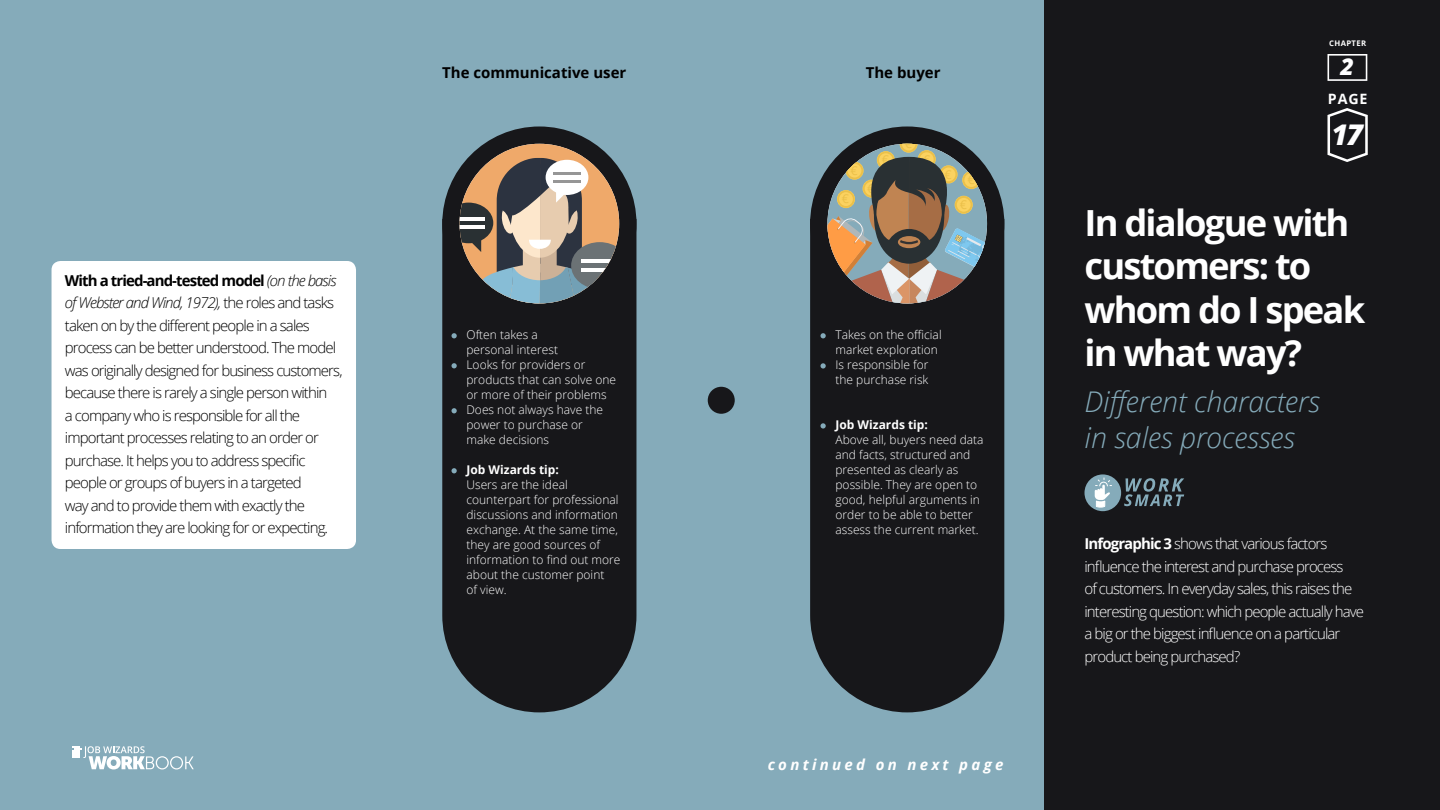
<style>
.page{position:relative;width:1440px;height:810px;background:#fff}
.page>*{position:absolute;margin:0;border:0;box-sizing:border-box;transform-origin:0 0}
.t1{font:700 36px/43.5px "Open Sans";letter-spacing:-.05em;color:#fff}
.t2{font:italic 300 28.5px/36px "Open Sans";color:#85abba}
.t3{font:italic 800 28.5px "Open Sans";color:#fff}
.t4{font:italic 800 23.25px "Open Sans";color:#fff}
.t5{font:300 15px/22.5px "Open Sans";letter-spacing:-.06em;color:#000}
.t6{font:300 15px/22.5px "Open Sans";letter-spacing:-.06em;color:#fff}
.t7{font:700 15px "Open Sans";color:#000}
.t8{font:italic 700 15px "Open Sans";letter-spacing:.22em;color:#fff}
.t9{font:700 14.25px "Open Sans";color:#fff}
.t10{font:300 12px/15px "Open Sans";color:#fff}
.t11{font:700 12px "Open Sans";color:#fff}
.t12{font:700 7.73px "Open Sans";letter-spacing:.05em;color:#fff}
.s1{font-weight:700}
.s2{font-style:italic}
</style>
<div class="page">
<div style="left:0;top:0;width:1044px;height:810px;background:#85abba"></div>
<div style="left:1044px;top:0;width:396px;height:810px;background:#17171a"></div>
<svg style="left:72px;top:746px;width:122px;height:23px"></svg>
<div style="left:52px;top:261px;width:304px;height:288px;background:#fff;border-radius:9px"></div>
<div style="left:1084px;top:474px;width:37px;height:37px;background:#85abba;border-radius:50%"></div>
<svg style="left:1095px;top:477px;width:17px;height:30px"></svg>
<svg style="left:1124px;top:478px;width:60px;height:28px"></svg>
<div style="left:442px;top:126px;width:194px;height:195px;background:#17171a;border-radius:50%"></div>
<div style="left:810px;top:126px;width:194px;height:195px;background:#17171a;border-radius:50%"></div>
<div style="left:442px;top:219px;width:194px;height:493px;background:#17171a"></div>
<svg style="left:459px;top:144px;width:160px;height:160px"></svg>
<svg style="left:581px;top:259px;width:37px;height:4px"></svg>
<hr style="left:581px;top:269px;width:37px;height:3px;background:#fff">
<div style="left:810px;top:222px;width:194px;height:490px;background:#17171a"></div>
<div style="left:708px;top:387px;width:27px;height:27px;background:#17171a;border-radius:50%"></div>
<svg style="left:827px;top:144px;width:160px;height:159px"></svg>
<svg style="left:1328px;top:54px;width:39px;height:27px"></svg>
<svg style="left:1327px;top:108px;width:41px;height:54px"></svg>
<svg style="left:452px;top:333px;width:5px;height:5px"></svg>
<svg style="left:452px;top:363px;width:5px;height:5px"></svg>
<svg style="left:452px;top:408px;width:5px;height:5px"></svg>
<svg style="left:452px;top:468px;width:5px;height:5px"></svg>
<svg style="left:820px;top:333px;width:6px;height:5px"></svg>
<svg style="left:820px;top:363px;width:6px;height:6px"></svg>
<svg style="left:820px;top:423px;width:6px;height:6px"></svg>
<p class="t5" style="left:65px;top:269px;width:279px"><span class="s1">With a tried-and-tested model</span> <span class="s2">(on the basis of Webster and Wind, 1972),</span> the roles and tasks taken on by the different people in a sales process can be better understood. The model was originally designed for business customers, because there is rarely a single person within<br>a company who is responsible for all the important processes relating to an order or purchase. It helps you to address specific people or groups of buyers in a targeted<br>way and to provide them with exactly the information they are looking for or expecting.</p>
<p class="t7" style="left:442px;top:62px;width:186px">The communicative user</p>
<p class="t7" style="left:866px;top:62px;width:76px">The buyer</p>
<p class="t10" style="left:466px;top:327px;width:151px">Often takes a<br>personal interest<br>Looks for providers or products that can solve one or more of their problems<br>Does not always have the power to purchase or<br>make decisions</p>
<p class="t11" style="left:466px;top:461px;width:94px">Job Wizards tip:</p>
<p class="t10" style="left:466px;top:477px;width:155px">Users are the ideal counterpart for professional discussions and information exchange. At the same time, they are good sources of information to find out more about the customer point<br>of view.</p>
<p class="t10" style="left:836px;top:327px;width:108px">Takes on the official market exploration<br>Is responsible for the purchase risk</p>
<p class="t11" style="left:836px;top:416px;width:94px">Job Wizards tip:</p>
<p class="t10" style="left:836px;top:432px;width:150px">Above all, buyers need data and facts, structured and presented as clearly as possible. They are open to good, helpful arguments in order to be able to better assess the current market.</p>
<p class="t8" style="left:768px;top:753px;width:237px">continued on next page</p>
<p class="t12" style="left:1329px;top:38px;width:39px">CHAPTER</p>
<h3 class="t4" style="left:1341px;top:49px;width:15px">2</h3>
<p class="t9" style="left:1328px;top:88px;width:41px">PAGE</p>
<h2 class="t3" style="left:1332px;top:113px;width:33px">17</h2>
<h1 class="t1" style="left:1084px;top:200px;width:282px">In dialogue with customers: to whom do I speak in what way?</h1>
<h2 class="t2" style="left:1084px;top:383px;width:237px">Different characters in sales processes</h2>
<p class="t6" style="left:1084px;top:532px;width:281px"><span class="s1">Infographic 3</span> shows that various factors influence the interest and purchase process<br>of customers. In everyday sales, this raises the interesting question: which people actually have a big or the biggest influence on a particular product being purchased?</p>
</div>
